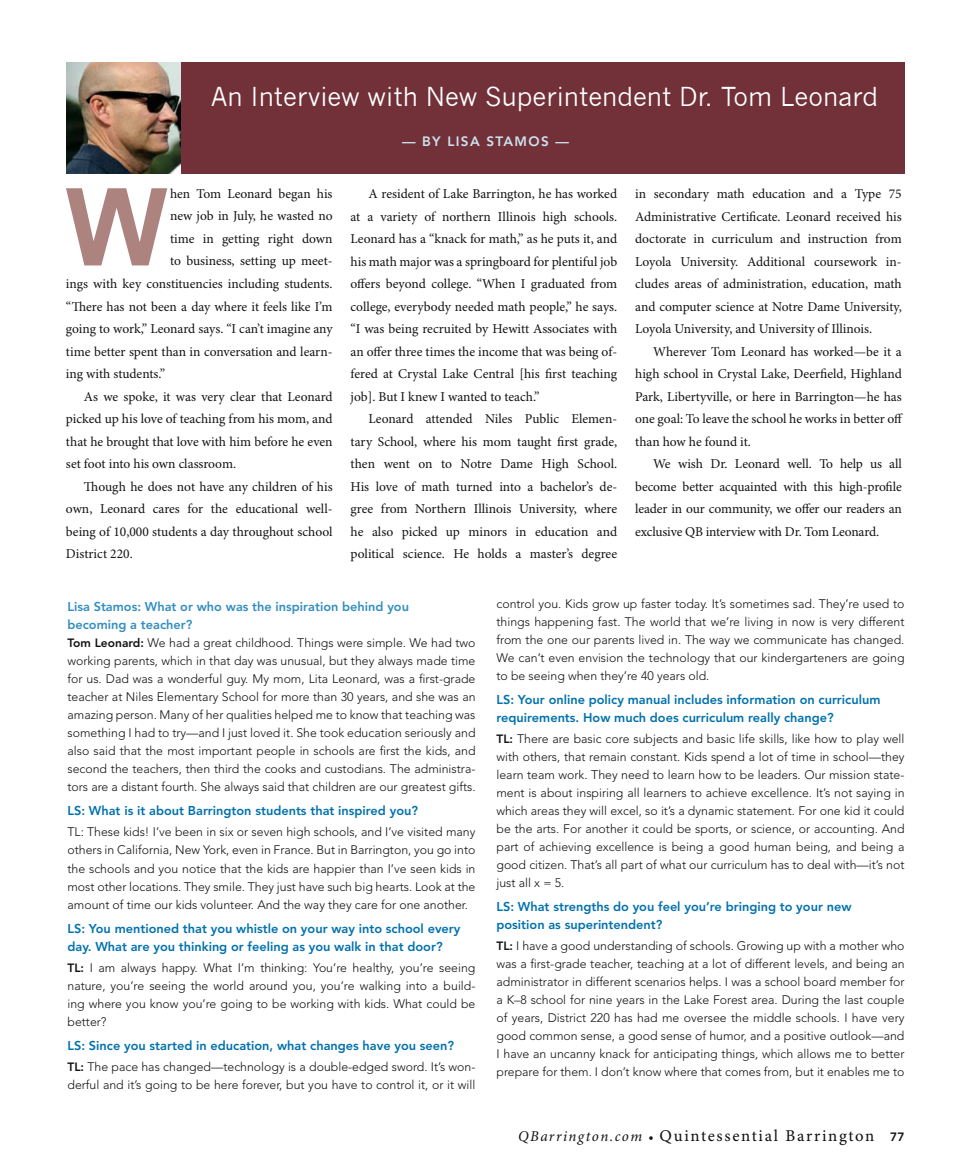
<style>
.page{position:relative;width:972px;height:1175px;background:#fff}
.page>*{position:absolute;margin:0;border:0;box-sizing:border-box;transform-origin:0 0}
.t1{font:700 107.85px "Arial";color:#ac837e}
.t2{font:25.5px "News Gothic";color:#fff}
.t3{font:16.5px "Minion Pro Capt";letter-spacing:.1em;color:#121212}
.t4{font:13.5px/22.5px "Minion Pro";letter-spacing:-.005em;color:#121212;text-align:justify}
.t5{font:800 13.5px "Avenir LT Std";letter-spacing:.1em;color:#cce3ef}
.t6{font:800 12.75px/18px "Avenir LT Std";color:#0071ad}
.t7{font:800 12.75px/18px "Avenir LT Std";color:#338ebe}
.t8{font:300 12.3px/18px "Avenir LT Std";color:#121212;text-align:justify}
.s1{font-weight:800;font-size:12px}
.s2{font-family:"Minion Pro";font-style:italic;font-size:15px}
.s3{font-family:"Minion Pro";font-size:13.5px}
.s4{font-family:"Avenir LT Std";font-weight:800;font-size:12px}
</style>
<div class="page">
<div style="left:178px;top:63px;width:727px;height:111px;background:#723139"></div>
<img style="left:66px;top:62px;width:114px;height:111px">
<h2 class="t2" style="left:211px;top:82px;width:668px">An Interview with New Superintendent Dr. Tom Leonard</h2>
<h1 class="t1" style="left:66px;top:156px;width:103px">W</h1>
<p class="t4" style="left:170px;top:183px;width:164px">hen Tom Leonard began his</p>
<p class="t4" style="left:170px;top:205px;width:164px">new job in July, he wasted no</p>
<p class="t4" style="left:170px;top:228px;width:164px">time in getting right down</p>
<p class="t4" style="left:170px;top:250px;width:164px">to business, setting up meet-</p>
<p class="t4" style="left:66px;top:273px;width:268px">ings with key constituencies including students.</p>
<p class="t4" style="left:66px;top:295px;width:268px">“There has not been a day where it feels like I’m</p>
<p class="t4" style="left:66px;top:318px;width:268px">going to work,” Leonard says. “I can’t imagine any</p>
<p class="t4" style="left:66px;top:340px;width:268px">time better spent than in conversation and learn-</p>
<p class="t4" style="left:66px;top:363px;width:101px">ing with students.”</p>
<p class="t4" style="left:84px;top:385px;width:250px">As we spoke, it was very clear that Leonard</p>
<p class="t4" style="left:66px;top:408px;width:268px">picked up his love of teaching from his mom, and</p>
<p class="t4" style="left:66px;top:430px;width:268px">that he brought that love with him before he even</p>
<p class="t4" style="left:66px;top:453px;width:172px">set foot into his own classroom.</p>
<p class="t4" style="left:84px;top:475px;width:250px">Though he does not have any children of his</p>
<p class="t4" style="left:66px;top:498px;width:268px">own, Leonard cares for the educational well-</p>
<p class="t4" style="left:66px;top:520px;width:268px">being of 10,000 students a day throughout school</p>
<p class="t4" style="left:66px;top:543px;width:68px">District 220.</p>
<p class="t5" style="left:402px;top:133px;width:168px">— by lisa stamos —</p>
<p class="t4" style="left:351px;top:183px;width:268px;text-indent:18px">A resident of Lake Barrington, he has worked at a variety of northern Illinois high schools.<br>Leonard has a “knack for math,” as he puts it, and his math major was a springboard for plentiful job offers beyond college. “When I graduated from college, everybody needed math people,” he says. “I was being recruited by Hewitt Associates with an offer three times the income that was being of&shy;fered at Crystal Lake Central [his first teaching job]. But I knew I wanted to teach.”</p>
<p class="t4" style="left:351px;top:408px;width:268px;text-indent:18px">Leonard attended Niles Public Elemen&shy;tary School, where his mom taught first grade, then went on to Notre Dame High School.<br>His love of math turned into a bachelor’s de&shy;gree from Northern Illinois University, where he also picked up minors in education and political science. He holds a master’s degree</p>
<p class="t4" style="left:635px;top:183px;width:268px">in secondary math education and a Type 75<br>Administrative Certificate. Leonard received his doctorate in curriculum and instruction from Loyola University. Additional coursework in&shy;cludes areas of administration, education, math and computer science at Notre Dame University, Loyola University, and University of Illinois.</p>
<p class="t4" style="left:635px;top:341px;width:269px;text-indent:18px">Wherever Tom Leonard has worked—be it a high school in Crystal Lake, Deerfield, Highland Park, Libertyville, or here in Barrington—he has one goal: To leave the school he works in better off than how he found it.</p>
<p class="t4" style="left:635px;top:453px;width:268px;text-indent:18px">We wish Dr. Leonard well. To help us all become better acquainted with this high-profile leader in our community, we offer our readers an exclusive QB interview with Dr. Tom Leonard.</p>
<p class="t7" style="left:68px;top:598px;width:343px">Lisa Stamos: What or who was the inspiration behind you becoming a teacher?</p>
<p class="t8" style="left:68px;top:634px;width:410px"><span class="s1">Tom Leonard:</span> We had a great childhood. Things were simple. We had two working parents, which in that day was unusual, but they always made time for us. Dad was a wonderful guy. My mom, Lita Leonard, was a first-grade teacher at Niles Elementary School for more than 30 years, and she was an amazing person. Many of her qualities helped me to know that teaching was something I had to try—and I just loved it. She took education seriously and also said that the most important people in schools are first the kids, and second the teachers, then third the cooks and custodians. The administra&shy;tors are a distant fourth. She always said that children are our greatest gifts.</p>
<p class="t6" style="left:68px;top:802px;width:352px">LS: What is it about Barrington students that inspired you?</p>
<p class="t8" style="left:68px;top:823px;width:409px">TL: These kids! I’ve been in six or seven high schools, and I’ve visited many others in California, New York, even in France. But in Barrington, you go into the schools and you notice that the kids are happier than I’ve seen kids in most other locations. They smile. They just have such big hearts. Look at the amount of time our kids volunteer. And the way they care for one another.</p>
<p class="t6" style="left:68px;top:919px;width:395px">LS: You mentioned that you whistle on your way into school every day. What are you thinking or feeling as you walk in that door?</p>
<p class="t8" style="left:68px;top:958px;width:410px"><span class="s1">TL:</span> I am always happy. What I’m thinking: You’re healthy, you’re seeing nature, you’re seeing the world around you, you’re walking into a build&shy;ing where you know you’re going to be working with kids. What could be better?</p>
<p class="t6" style="left:68px;top:1036px;width:388px">LS: Since you started in education, what changes have you seen?</p>
<p class="t8" style="left:68px;top:1057px;width:409px"><span class="s1">TL:</span> The pace has changed—technology is a double-edged sword. It’s won&shy;derful and it’s going to be here forever, but you have to control it, or it will</p>
<p class="t8" style="left:497px;top:595px;width:410px">control you. Kids grow up faster today. It’s sometimes sad. They’re used to things happening fast. The world that we’re living in now is very different from the one our parents lived in. The way we communicate has changed.<br>We can’t even envision the technology that our kindergarteners are going to be seeing when they’re 40 years old.</p>
<p class="t6" style="left:496px;top:690px;width:385px">LS: Your online policy manual includes information on curriculum requirements. How much does curriculum really change?</p>
<p class="t8" style="left:496px;top:730px;width:410px"><span class="s1">TL:</span> There are basic core subjects and basic life skills, like how to play well with others, that remain constant. Kids spend a lot of time in school—they learn team work. They need to learn how to be leaders. Our mission state&shy;ment is about inspiring all learners to achieve excellence. It’s not saying in which areas they will excel, so it’s a dynamic statement. For one kid it could be the arts. For another it could be sports, or science, or accounting. And part of achieving excellence is being a good human being, and being a good citizen. That’s all part of what our curriculum has to deal with—it’s not just all x = 5.</p>
<p class="t6" style="left:496px;top:897px;width:357px">LS: What strengths do you feel you’re bringing to your new position as superintendent?</p>
<p class="t8" style="left:496px;top:937px;width:410px"><span class="s1">TL:</span> I have a good understanding of schools. Growing up with a mother who was a first-grade teacher, teaching at a lot of different levels, and being an administrator in different scenarios helps. I was a school board member for a K–8 school for nine years in the Lake Forest area. During the last couple of years, District 220 has had me oversee the middle schools. I have very good common sense, a good sense of humor, and a positive outlook—and I have an uncanny knack for anticipating things, which allows me to better prepare for them. I don’t know where that comes from, but it enables me to</p>
<h3 class="t3" style="left:518px;top:1125px;width:388px"><span class="s2">QBarrington.com</span> <span class="s3">•</span> Quintessential Barrington <span class="s4">77</span></h3>
</div>
